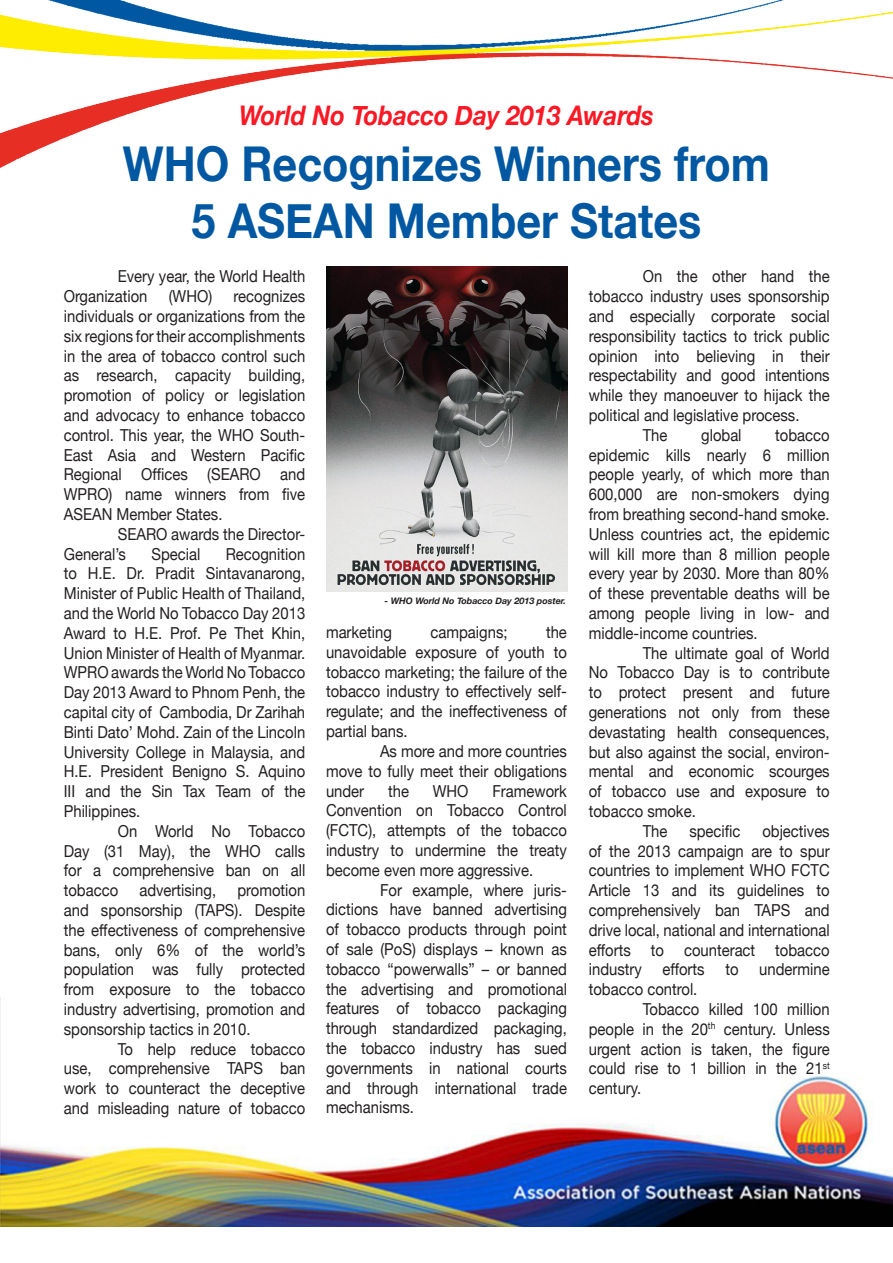
<style>
.page{position:relative;width:893px;height:1263px;background:#fff}
.page>*{position:absolute;margin:0;border:0;box-sizing:border-box;transform-origin:0 0}
.t1{font:700 48px "Helvetica Neue";color:#0058a2;scale:.9 1}
.t2{font:italic 700 27px "Helvetica Neue";color:#fc1824;scale:.9 1}
.t3{font:16.5px/19.8px "Helvetica Neue";color:#231f20;text-align:justify;scale:.9 1}
.t4{font:italic 700 9px "Helvetica Neue";color:#231f20}
</style>
<div class="page">
<img style="left:0;top:997px;width:893px;height:230px">
<img style="left:0;top:0;width:893px;height:168px">
<img style="left:326px;top:267px;width:241px;height:324px">
<p class="t2" style="left:239px;top:98px;width:462px">World No Tobacco Day 2013 Awards</p>
<p class="t1" style="left:123px;top:134px;width:720px">WHO Recognizes Winners from</p>
<p class="t1" style="left:192px;top:191px;width:568px">5 ASEAN Member States</p>
<p class="t3" style="left:64px;top:266px;width:270px;text-indent:54px">Every year, the World Health<br>Organization</p>
<p class="t3" style="left:169px;top:286px;width:50px">(WHO)</p>
<p class="t3" style="left:64px;top:286px;width:270px;text-indent:170px">recognizes individuals or organizations from the six regions for their accomplishments in the area of tobacco control such as research, capacity building, promotion of policy or legislation and advocacy to enhance tobacco control. This year, the WHO South-East Asia and Western Pacific Regional Offices (SEARO and WPRO) name winners from five ASEAN Member States.</p>
<p class="t3" style="left:64px;top:524px;width:270px;text-indent:54px">SEARO awards the Director-<br>General’s</p>
<p class="t3" style="left:151px;top:544px;width:56px">Special</p>
<p class="t3" style="left:64px;top:544px;width:270px;text-indent:162px">Recognition to H.E. Dr. Pradit Sintavanarong, Minister of Public Health of Thailand, and the World No Tobacco Day 2013<br>Award to H.E. Prof. Pe Thet Khin, Union Minister of Health of Myanmar.</p>
<p class="t3" style="left:64px;top:662px;width:270px">WPRO awards the World No Tobacco Day 2013 Award to Phnom Penh, the capital city of Cambodia, Dr Zarihah Binti Dato’ Mohd. Zain of the Lincoln University College in Malaysia, and H.E. President Benigno S. Aquino III and the Sin Tax Team of the Philippines.</p>
<p class="t3" style="left:64px;top:821px;width:270px;text-indent:54px">On World No Tobacco Day (31 May), the WHO calls for a comprehensive ban on all tobacco</p>
<p class="t3" style="left:64px;top:880px;width:270px;text-indent:174px">promotion and sponsorship (TAPS). Despite the effectiveness of comprehensive bans, only 6% of the world’s population was fully protected from exposure to the tobacco industry advertising, promotion and sponsorship tactics in 2010.</p>
<p class="t3" style="left:64px;top:1039px;width:270px;text-indent:54px">To help reduce tobacco use, comprehensive TAPS ban work to counteract the deceptive and misleading nature of tobacco</p>
<p class="t3" style="left:139px;top:880px;width:87px">advertising,</p>
<p class="t4" style="left:385px;top:595px;width:183px">- WHO World No Tobacco Day 2013 poster.</p>
<p class="t3" style="left:326px;top:622px;width:269px;text-indent:220px">the unavoidable exposure of youth to tobacco marketing; the failure of the tobacco industry to effectively self&shy;regulate; and the ineffectiveness of partial bans.</p>
<p class="t3" style="left:326px;top:741px;width:269px;text-indent:54px">As more and more countries move to fully meet their obligations under</p>
<p class="t3" style="left:326px;top:622px;width:75px">marketing</p>
<p class="t3" style="left:430px;top:622px;width:87px">campaigns;</p>
<p class="t3" style="left:388px;top:780px;width:25px">the</p>
<p class="t3" style="left:433px;top:780px;width:41px">WHO</p>
<p class="t3" style="left:326px;top:780px;width:269px;text-indent:166px">Framework Convention on Tobacco Control (FCTC), attempts of the tobacco industry to undermine the treaty become even more aggressive.</p>
<p class="t3" style="left:326px;top:879px;width:269px;text-indent:54px">For example, where juris&shy;dictions have banned advertising of tobacco products through point of sale (PoS) displays – known as tobacco “powerwalls” – or banned the advertising and promotional features of tobacco packaging through standardized packaging, the tobacco industry has sued governments in national courts and through international trade mechanisms.</p>
<p class="t3" style="left:589px;top:266px;width:269px;text-indent:54px">On the other hand the tobacco industry uses sponsorship and especially corporate social responsibility tactics to trick public opinion into believing in their respectability and good intentions while they manoeuver to hijack the political and legislative process.</p>
<p class="t3" style="left:643px;top:425px;width:29px">The</p>
<p class="t3" style="left:701px;top:425px;width:46px">global</p>
<p class="t3" style="left:589px;top:425px;width:269px;text-indent:186px">tobacco epidemic kills nearly 6 million people yearly, of which more than 600,000 are non-smokers dying from breathing second-hand smoke.<br>Unless countries act, the epidemic will kill more than 8 million people every year by 2030. More than 80% of these preventable deaths will be among people living in low- and middle-income countries.</p>
<p class="t3" style="left:589px;top:643px;width:269px;text-indent:54px">The ultimate goal of World No Tobacco Day is to contribute to protect present and future generations not only from these devastating health consequences, but also against the social, environ&shy;mental and economic scourges of tobacco use and exposure to tobacco smoke.</p>
<p class="t3" style="left:643px;top:821px;width:29px">The</p>
<p class="t3" style="left:689px;top:821px;width:58px">specific</p>
<p class="t3" style="left:589px;top:821px;width:269px;text-indent:174px">objectives of the 2013 campaign are to spur countries to implement WHO FCTC Article 13 and its guidelines to comprehensively ban TAPS and drive local, national and international efforts to counteract tobacco industry</p>
<p class="t3" style="left:663px;top:959px;width:48px">efforts</p>
<p class="t3" style="left:725px;top:959px;width:16px">to</p>
<p class="t3" style="left:759px;top:959px;width:80px">undermine</p>
<p class="t3" style="left:589px;top:979px;width:122px">tobacco control.</p>
<p class="t3" style="left:589px;top:999px;width:269px;text-indent:54px">Tobacco killed 100 million people in the 20<sup>th</sup> century. Unless urgent action is taken, the figure could rise to 1 billion in the 21<sup>st </sup>century.</p>
</div>
